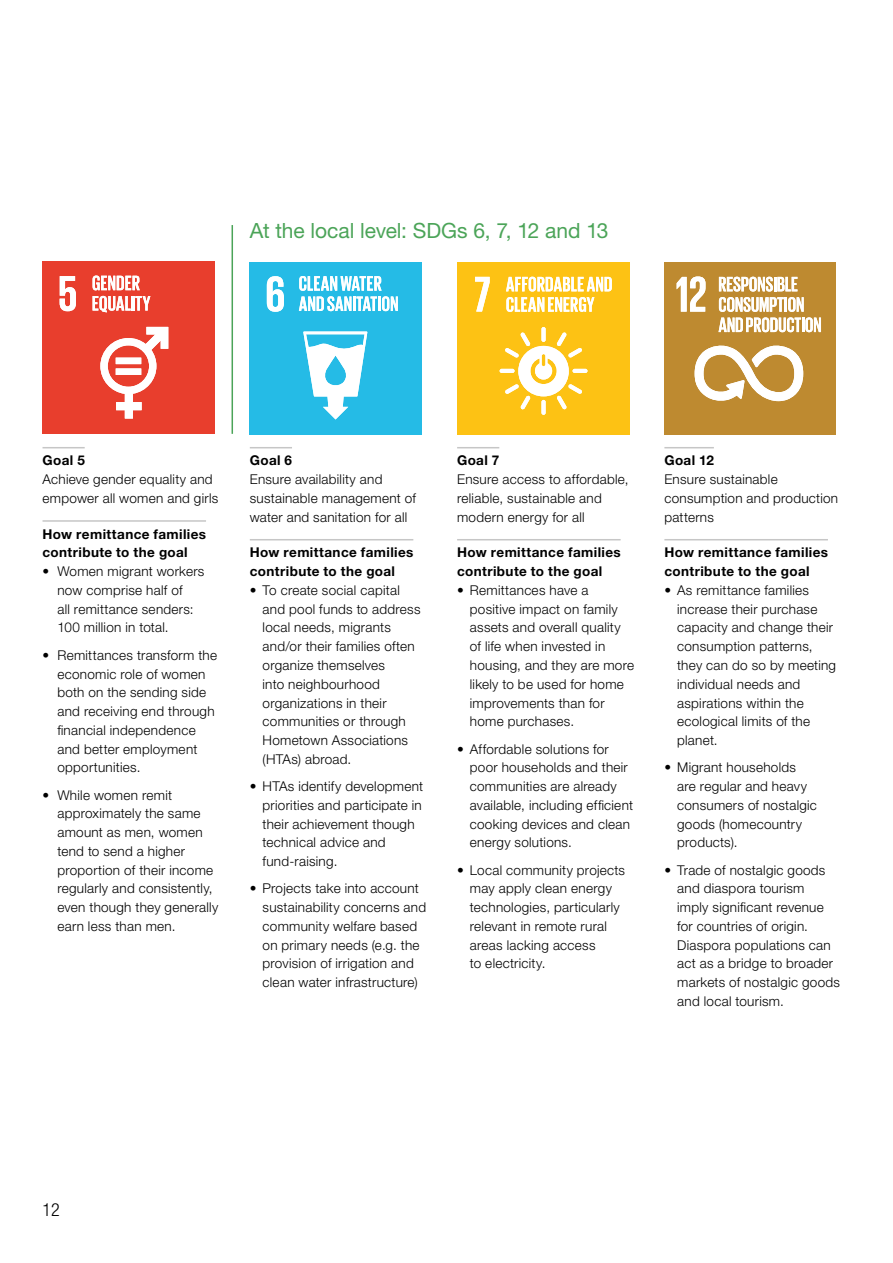
<style>
.page{position:relative;width:893px;height:1263px;background:#fff}
.page>*{position:absolute;margin:0;border:0;box-sizing:border-box;transform-origin:0 0}
._02Headline_text{font:21px "Helvetica Neue LT Std";letter-spacing:-.005em;color:#4ba458}
.t1{font:300 condensed 18px "Helvetica Neue LT Std";color:#000}
.Tabelle_links{font:300 13.5px/18.8px "Helvetica Neue LT Std";letter-spacing:.02em;color:#000}
._03Subhead{font:700 13.5px/18.8px "Helvetica Neue LT Std";letter-spacing:.03em;color:#000}
</style>
<div class="page">
<div style="left:43px;top:262px;width:172px;height:172px;background:#e83e2d"></div>
<svg style="left:60px;top:276px;width:16px;height:35px"></svg>
<svg style="left:100px;top:327px;width:68px;height:92px"></svg>
<div style="left:116px;top:358px;width:25px;height:6px;background:#fff"></div>
<div style="left:116px;top:368px;width:25px;height:7px;background:#fff"></div>
<svg style="left:93px;top:276px;width:47px;height:14px"></svg>
<svg style="left:93px;top:296px;width:57px;height:16px"></svg>
<hr style="left:43px;top:447px;width:42px;height:1px;background:#c6c6c6">
<hr style="left:43px;top:520px;width:163px;height:2px;background:#c6c6c6">
<hr style="left:250px;top:447px;width:42px;height:1px;background:#c6c6c6">
<hr style="left:250px;top:539px;width:163px;height:1px;background:#c6c6c6">
<hr style="left:457px;top:447px;width:42px;height:1px;background:#c6c6c6">
<hr style="left:457px;top:539px;width:164px;height:1px;background:#c6c6c6">
<hr style="left:664px;top:447px;width:50px;height:1px;background:#c6c6c6">
<hr style="left:664px;top:539px;width:164px;height:1px;background:#c6c6c6">
<div style="left:250px;top:262px;width:172px;height:172px;background:#25bbe6"></div>
<svg style="left:267px;top:276px;width:17px;height:36px"></svg>
<svg style="left:303px;top:332px;width:64px;height:87px"></svg>
<svg style="left:299px;top:276px;width:99px;height:35px"></svg>
<div style="left:457px;top:262px;width:173px;height:173px;background:#fdc214"></div>
<svg style="left:475px;top:277px;width:15px;height:35px"></svg>
<hr style="left:500px;top:369px;width:15px;height:4px;background:#fff;border-radius:2px">
<hr style="left:573px;top:369px;width:14px;height:4px;background:#fff;border-radius:2px">
<div style="left:541px;top:327px;width:5px;height:15px;background:#fff;border-radius:2px"></div>
<div style="left:541px;top:400px;width:5px;height:15px;background:#fff;border-radius:2px"></div>
<svg style="left:505px;top:332px;width:77px;height:78px"></svg>
<svg style="left:506px;top:277px;width:106px;height:35px"></svg>
<div style="left:664px;top:262px;width:172px;height:173px;background:#be8a30"></div>
<svg style="left:677px;top:276px;width:28px;height:36px"></svg>
<svg style="left:694px;top:345px;width:109px;height:57px"></svg>
<svg style="left:718px;top:277px;width:103px;height:55px"></svg>
<hr style="left:232px;top:225px;width:1px;height:209px;background:#4ba458">
<p class="_02Headline_text" style="left:250px;top:218px;width:360px">At the local level: SDGs 6, 7, 12 and 13</p>
<p class="_03Subhead" style="left:43px;top:451px;width:44px">Goal 5</p>
<p class="Tabelle_links" style="left:43px;top:470px;width:177px">Achieve gender equality and empower all women and girls</p>
<p class="_03Subhead" style="left:43px;top:524px;width:165px">How remittance families contribute to the goal</p>
<p class="Tabelle_links" style="left:57px;top:562px;width:149px;text-indent:-15px">• Women migrant workers now comprise half of<br>all remittance senders:<br>100 million in total.</p>
<p class="Tabelle_links" style="left:57px;top:645px;width:161px;text-indent:-15px">• Remittances transform the economic role of women both on the sending side and receiving end through financial independence and better employment opportunities.</p>
<p class="Tabelle_links" style="left:57px;top:785px;width:162px;text-indent:-15px">• While women remit approximately the same amount as men, women tend to send a higher proportion of their income regularly and consistently, even though they generally earn less than men.</p>
<p class="_03Subhead" style="left:250px;top:451px;width:44px">Goal 6</p>
<p class="Tabelle_links" style="left:250px;top:470px;width:168px">Ensure availability and sustainable management of water and sanitation for all</p>
<p class="_03Subhead" style="left:250px;top:543px;width:165px">How remittance families contribute to the goal</p>
<p class="Tabelle_links" style="left:263px;top:580px;width:159px;text-indent:-13px">• To create social capital and pool funds to address local needs, migrants and/or their families often organize themselves<br>into neighbourhood organizations in their communities or through<br>Hometown Associations (HTAs) abroad.</p>
<p class="Tabelle_links" style="left:263px;top:776px;width:162px;text-indent:-13px">• HTAs identify development priorities and participate in their achievement though technical advice and fund‑raising.</p>
<p class="Tabelle_links" style="left:263px;top:879px;width:165px;text-indent:-13px">• Projects take into account sustainability concerns and community welfare based on primary needs (e.g. the provision of irrigation and clean water infrastructure)</p>
<p class="_03Subhead" style="left:457px;top:451px;width:44px">Goal 7</p>
<p class="Tabelle_links" style="left:457px;top:470px;width:173px">Ensure access to affordable, reliable, sustainable and modern energy for all</p>
<p class="_03Subhead" style="left:457px;top:543px;width:165px">How remittance families contribute to the goal</p>
<p class="Tabelle_links" style="left:470px;top:580px;width:166px;text-indent:-13px">• Remittances have a positive impact on family assets and overall quality of life when invested in housing, and they are more likely to be used for home improvements than for home purchases.</p>
<p class="Tabelle_links" style="left:470px;top:739px;width:165px;text-indent:-13px">• Affordable solutions for poor households and their communities are already available, including efficient cooking devices and clean energy solutions.</p>
<p class="Tabelle_links" style="left:470px;top:860px;width:157px;text-indent:-13px">• Local community projects may apply clean energy technologies, particularly relevant in remote rural areas lacking access<br>to electricity.</p>
<p class="_03Subhead" style="left:664px;top:451px;width:51px">Goal 12</p>
<p class="Tabelle_links" style="left:664px;top:470px;width:175px">Ensure sustainable consumption and production patterns</p>
<p class="_03Subhead" style="left:664px;top:543px;width:165px">How remittance families contribute to the goal</p>
<p class="Tabelle_links" style="left:677px;top:580px;width:160px;text-indent:-13px">• As remittance families increase their purchase capacity and change their consumption patterns, they can do so by meeting individual needs and aspirations within the ecological limits of the planet.</p>
<p class="Tabelle_links" style="left:677px;top:758px;width:141px;text-indent:-13px">• Migrant households are regular and heavy consumers of nostalgic goods (homecountry products).</p>
<p class="Tabelle_links" style="left:677px;top:860px;width:164px;text-indent:-13px">• Trade of nostalgic goods and diaspora tourism<br>imply significant revenue for countries of origin.<br>Diaspora populations can act as a bridge to broader markets of nostalgic goods and local tourism.</p>
<h2 class="t1" style="left:43px;top:1199px;width:19px">12</h2>
</div>
